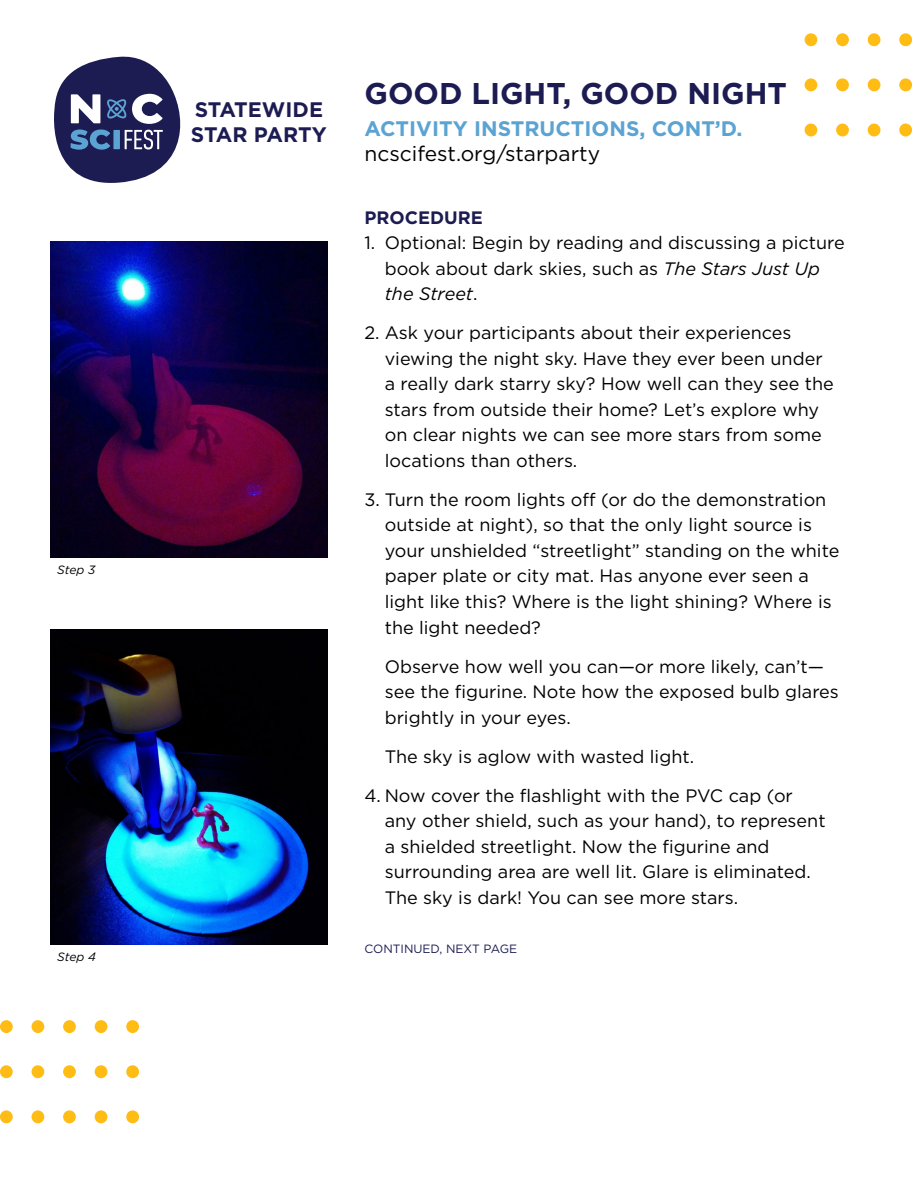
<style>
.page{position:relative;width:918px;height:1188px;background:#fff}
.page>*{position:absolute;margin:0;border:0;box-sizing:border-box;transform-origin:0 0}
.t1{font:700 30px "Gotham";color:#1c1c53}
.t2{font:700 21px "Gotham";color:#5aa3d2}
.t3{font:21px "Gotham";color:#000}
.t4{font:700 21px/25.2px "Gotham";color:#1c1c53}
.t5{font:18px/25.5px "Gotham";color:#000}
.t6{font:700 18px "Gotham";color:#1c1c53}
.t7{font:12px "Gotham";color:#1c1c53}
.t8{font:italic 12px "Gotham";letter-spacing:-.005em;color:#000}
.s1{font-style:italic}
</style>
<div class="page">
<div style="left:0;top:1020px;width:13px;height:13px;background:#febc15;border-radius:50%"></div>
<div style="left:126px;top:1020px;width:13px;height:13px;background:#febc15;border-radius:50%"></div>
<div style="left:95px;top:1020px;width:12px;height:13px;background:#febc15;border-radius:50%"></div>
<div style="left:63px;top:1020px;width:13px;height:13px;background:#febc15;border-radius:50%"></div>
<div style="left:32px;top:1020px;width:12px;height:13px;background:#febc15;border-radius:50%"></div>
<div style="left:0;top:1065px;width:13px;height:13px;background:#febc15;border-radius:50%"></div>
<div style="left:126px;top:1065px;width:13px;height:13px;background:#febc15;border-radius:50%"></div>
<div style="left:95px;top:1065px;width:12px;height:13px;background:#febc15;border-radius:50%"></div>
<div style="left:63px;top:1065px;width:13px;height:13px;background:#febc15;border-radius:50%"></div>
<div style="left:32px;top:1065px;width:12px;height:13px;background:#febc15;border-radius:50%"></div>
<div style="left:0;top:1110px;width:13px;height:13px;background:#febc15;border-radius:50%"></div>
<div style="left:126px;top:1110px;width:13px;height:13px;background:#febc15;border-radius:50%"></div>
<div style="left:95px;top:1110px;width:12px;height:13px;background:#febc15;border-radius:50%"></div>
<div style="left:63px;top:1110px;width:13px;height:13px;background:#febc15;border-radius:50%"></div>
<div style="left:32px;top:1110px;width:12px;height:13px;background:#febc15;border-radius:50%"></div>
<div style="left:805px;top:33px;width:12px;height:13px;background:#febc15;border-radius:50%"></div>
<div style="left:899px;top:33px;width:13px;height:13px;background:#febc15;border-radius:50%"></div>
<div style="left:868px;top:33px;width:12px;height:13px;background:#febc15;border-radius:50%"></div>
<div style="left:836px;top:33px;width:13px;height:13px;background:#febc15;border-radius:50%"></div>
<div style="left:805px;top:78px;width:12px;height:13px;background:#febc15;border-radius:50%"></div>
<div style="left:899px;top:78px;width:13px;height:13px;background:#febc15;border-radius:50%"></div>
<div style="left:868px;top:78px;width:12px;height:13px;background:#febc15;border-radius:50%"></div>
<div style="left:836px;top:78px;width:13px;height:13px;background:#febc15;border-radius:50%"></div>
<div style="left:805px;top:124px;width:12px;height:12px;background:#febc15;border-radius:50%"></div>
<div style="left:899px;top:124px;width:13px;height:12px;background:#febc15;border-radius:50%"></div>
<div style="left:868px;top:124px;width:12px;height:12px;background:#febc15;border-radius:50%"></div>
<div style="left:836px;top:124px;width:13px;height:12px;background:#febc15;border-radius:50%"></div>
<svg style="left:54px;top:57px;width:126px;height:126px"></svg>
<img style="left:51px;top:242px;width:276px;height:316px">
<img style="left:51px;top:629px;width:276px;height:316px">
<p class="t8" style="left:57px;top:562px;width:40px">Step 3</p>
<p class="t8" style="left:57px;top:949px;width:40px">Step 4</p>
<p class="t4" style="left:191px;top:97px;width:137px">STATEWIDE<br>STAR PARTY</p>
<h1 class="t1" style="left:364px;top:73px;width:424px">GOOD LIGHT, GOOD NIGHT</h1>
<p class="t2" style="left:364px;top:114px;width:380px">ACTIVITY INSTRUCTIONS, CONT’D.</p>
<p class="t3" style="left:364px;top:140px;width:237px">ncscifest.org/starparty</p>
<p class="t6" style="left:364px;top:206px;width:120px">PROCEDURE</p>
<p class="t5" style="left:385px;top:230px;width:461px;text-indent:-20px">1. Optional: Begin by reading and discussing a picture book about dark skies, such as <span class="s1">The Stars Just Up the Street</span>.</p>
<p class="t5" style="left:385px;top:320px;width:451px;text-indent:-20px">2. Ask your participants about their experiences viewing the night sky. Have they ever been under a really dark starry sky? How well can they see the stars from outside their home? Let’s explore why on clear nights we can see more stars from some locations than others.</p>
<p class="t5" style="left:385px;top:486px;width:456px;text-indent:-20px">3. Turn the room lights off (or do the demonstration outside at night), so that the only light source is your unshielded “streetlight” standing on the white paper plate or city mat. Has anyone ever seen a light like this? Where is the light shining? Where is the light needed?</p>
<p class="t5" style="left:385px;top:653px;width:456px">Observe how well you can—or more likely, can’t— see the figurine. Note how the exposed bulb glares brightly in your eyes.</p>
<p class="t5" style="left:385px;top:743px;width:311px">The sky is aglow with wasted light.</p>
<p class="t5" style="left:385px;top:782px;width:442px;text-indent:-20px">4. Now cover the flashlight with the PVC cap (or any other shield, such as your hand), to represent a shielded streetlight. Now the figurine and surrounding area are well lit. Glare is eliminated.<br>The sky is dark! You can see more stars.</p>
<p class="t7" style="left:364px;top:941px;width:154px">CONTINUED, NEXT PAGE</p>
</div>
